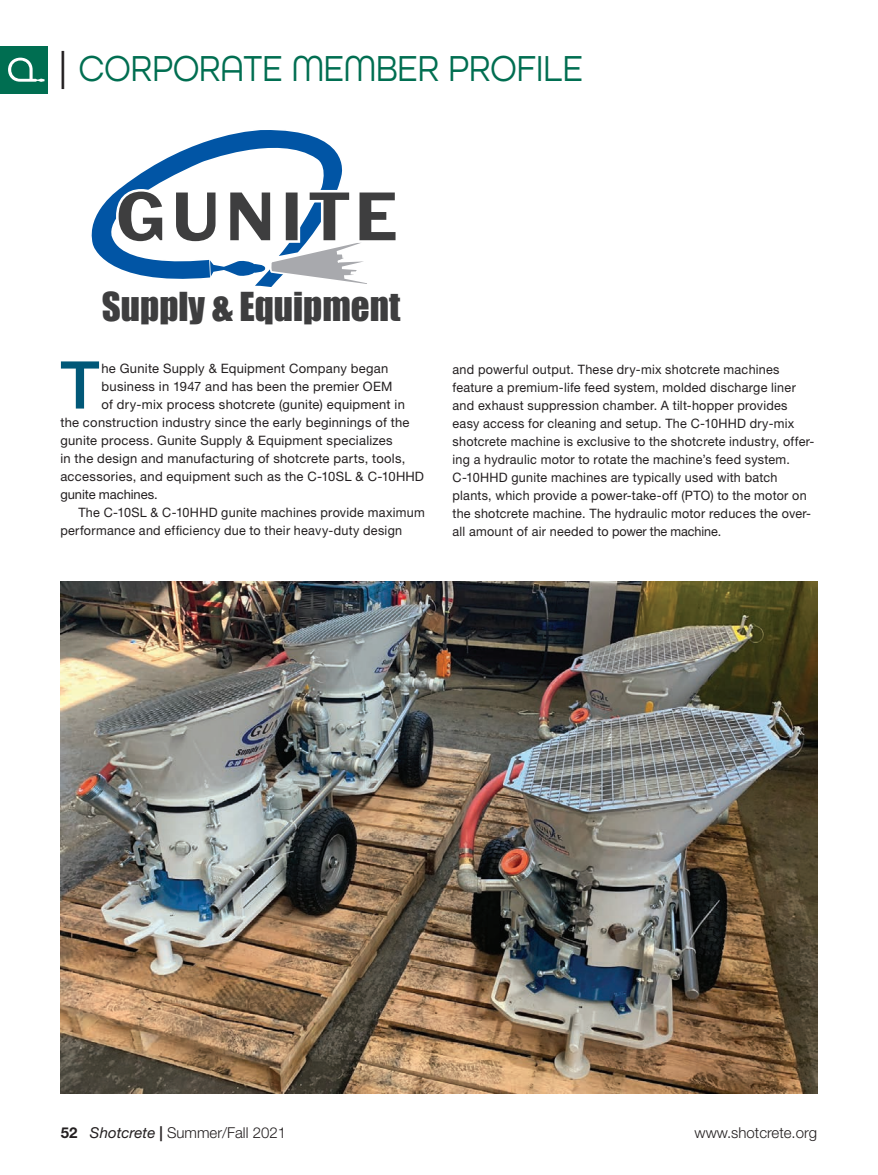
<style>
.page{position:relative;width:878px;height:1175px;background:#fff}
.page>*{position:absolute;margin:0;border:0;box-sizing:border-box;transform-origin:0 0}
.Body_first___drop_ca{font:500 66px "Helvetica Neue LT Std";color:#015878}
.Column_Title{font:38.1px "All Round Gothic";color:#006e51;scale:.9 1}
.t1{font:36.9px "Impact";color:#3e3e3f}
.t2{font:300 15px "Helvetica Neue LT Std";color:#231f20}
.Body_text{font:12.9px/18px "Helvetica Neue LT Std";letter-spacing:.02em;color:#231f20}
.Body_first___drop_ca-2{font:12.9px "Helvetica Neue LT Std";letter-spacing:.02em;color:#231f20}
.Body_first___drop_ca-3{font:12.9px "Helvetica Neue LT Std";letter-spacing:-.005em;color:#231f20}
.s1{font-weight:500;color:#231f20}
.s2{font-weight:700}
.s3{font-weight:400;font-style:italic}
</style>
<div class="page">
<div style="left:0;top:46px;width:48px;height:48px;background:#006e51"></div>
<svg style="left:8px;top:58px;width:36px;height:24px"></svg>
<img style="left:61px;top:581px;width:756px;height:512px">
<svg style="left:91px;top:130px;width:252px;height:149px"></svg>
<svg style="left:116px;top:189px;width:49px;height:55px"></svg>
<svg style="left:173px;top:190px;width:223px;height:97px"></svg>
<p class="Column_Title" style="left:56px;top:46px;width:587px"><span class="s1">|</span> CORPORATE MEMBER PROFILE</p>
<p class="t1" style="left:102px;top:278px;width:300px">Supply &amp; Equipment</p>
<p class="Body_first___drop_ca" style="left:60px;top:346px;width:41px">T</p>
<p class="Body_first___drop_ca-2" style="left:101px;top:360px;width:288px">he Gunite Supply &amp; Equipment Company began</p>
<p class="Body_first___drop_ca-2" style="left:101px;top:378px;width:292px">business in 1947 and has been the premier OEM</p>
<p class="Body_first___drop_ca-2" style="left:101px;top:396px;width:305px">of dry-mix process shotcrete (gunite) equipment in</p>
<p class="Body_first___drop_ca-2" style="left:60px;top:414px;width:350px">the construction industry since the early beginnings of the</p>
<p class="Body_first___drop_ca-2" style="left:60px;top:432px;width:334px">gunite process. Gunite Supply &amp; Equipment specializes</p>
<p class="Body_first___drop_ca-2" style="left:60px;top:450px;width:346px">in the design and manufacturing of shotcrete parts, tools,</p>
<p class="Body_first___drop_ca-2" style="left:60px;top:468px;width:365px">accessories, and equipment such as the C-10SL &amp; C-10HHD</p>
<p class="Body_first___drop_ca-3" style="left:60px;top:486px;width:99px">gunite machines.</p>
<p class="Body_text" style="left:60px;top:503px;width:366px;text-indent:18px">The C-10SL &amp; C-10HHD gunite machines provide maximum performance and efficiency due to their heavy-duty design</p>
<p class="Body_text" style="left:452px;top:360px;width:363px">and powerful output. These dry-mix shotcrete machines feature a premium-life feed system, molded discharge liner and exhaust suppression chamber. A tilt-hopper provides easy access for cleaning and setup. The C-10HHD dry-mix shotcrete machine is exclusive to the shotcrete industry, offer&shy;ing a hydraulic motor to rotate the machine’s feed system.<br>C-10HHD gunite machines are typically used with batch plants, which provide a power-take-off (PTO) to the motor on the shotcrete machine. The hydraulic motor reduces the over&shy;all amount of air needed to power the machine.</p>
<p class="t2" style="left:61px;top:1123px;width:227px"><span class="s2">52</span> <span class="s3">Shotcrete</span> <span class="s2">|</span> Summer/Fall 2021</p>
<p class="t2" style="left:694px;top:1123px;width:124px">www.shotcrete.org</p>
</div>
